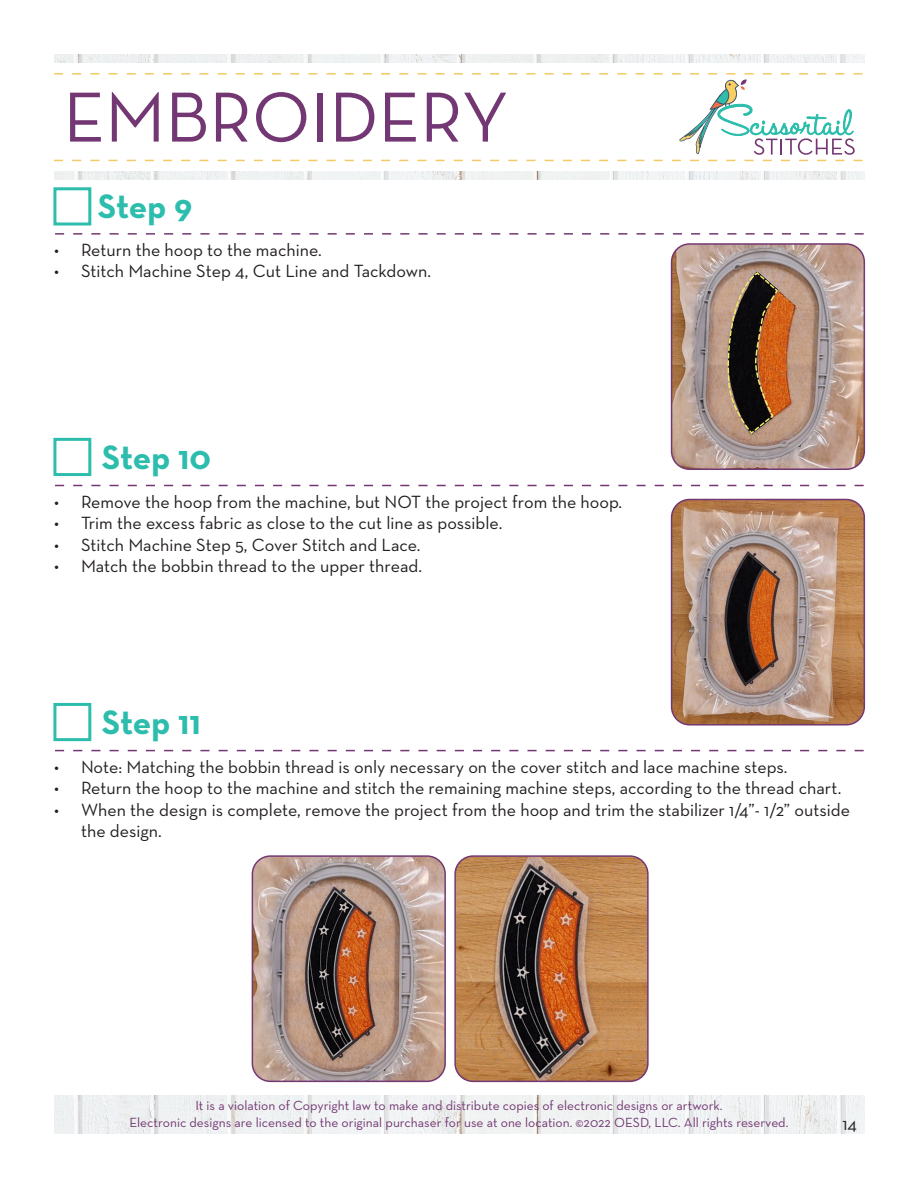
<style>
.page{position:relative;width:918px;height:1188px;background:#fff}
.page>*{position:absolute;margin:0;border:0;box-sizing:border-box;transform-origin:0 0}
.t1{font:72px "Neutra Text";color:#733873}
.t2{font:700 34.5px "Neutra Text";letter-spacing:-.01em;color:#2dbdad}
.t3{font:18px/21.6px "Neutra Text";color:#231f20}
.t4{font:13.5px "Neutra Text";color:#733873}
</style>
<div class="page">
<img style="left:54px;top:1096px;width:810px;height:38px">
<img style="left:54px;top:54px;width:810px;height:126px">
<div style="left:29px;top:63px;width:863px;height:108px;background:#fff"></div>
<svg style="left:54px;top:73px;width:809px;height:88px"></svg>
<svg style="left:55px;top:233px;width:809px;height:2px"></svg>
<img style="left:672px;top:246px;width:192px;height:223px">
<div style="left:671px;top:243px;width:194px;height:227px;border:2px solid #733873;border-radius:18px"></div>
<svg style="left:55px;top:485px;width:809px;height:1px"></svg>
<img style="left:672px;top:500px;width:192px;height:223px">
<div style="left:671px;top:499px;width:194px;height:227px;border:2px solid #733873;border-radius:18px"></div>
<svg style="left:55px;top:750px;width:809px;height:1px"></svg>
<img style="left:252px;top:858px;width:193px;height:223px">
<div style="left:252px;top:855px;width:194px;height:227px;border:2px solid #733873;border-radius:18px"></div>
<div style="left:53px;top:187px;width:38px;height:39px;border:3px solid #2dbdad"></div>
<div style="left:53px;top:438px;width:38px;height:38px;border:3px solid #2dbdad"></div>
<div style="left:53px;top:703px;width:38px;height:38px;border:3px solid #2dbdad"></div>
<img style="left:457px;top:858px;width:189px;height:223px">
<div style="left:454px;top:855px;width:195px;height:227px;border:2px solid #733873;border-radius:18px"></div>
<svg style="left:727px;top:271px;width:52px;height:164px;background:#6c4a32"></svg>
<p class="t1" style="left:63px;top:73px;width:447px">EMBROIDERY</p>
<p class="t2" style="left:98px;top:185px;width:96px">Step 9</p>
<p class="t3" style="left:54px;top:239px;width:269px">• Return the hoop to the machine.</p>
<p class="t3" style="left:54px;top:260px;width:379px">• Stitch Machine Step 4, Cut Line and Tackdown.</p>
<p class="t2" style="left:102px;top:435px;width:111px">Step 10</p>
<p class="t3" style="left:54px;top:490px;width:570px">• Remove the hoop from the machine, but NOT the project from the hoop.</p>
<p class="t3" style="left:54px;top:512px;width:450px">• Trim the excess fabric as close to the cut line as possible.</p>
<p class="t3" style="left:54px;top:534px;width:368px">• Stitch Machine Step 5, Cover Stitch and Lace.</p>
<p class="t3" style="left:54px;top:555px;width:370px">• Match the bobbin thread to the upper thread.</p>
<p class="t2" style="left:102px;top:701px;width:101px">Step 11</p>
<p class="t3" style="left:54px;top:755px;width:735px">• Note: Matching the bobbin thread is only necessary on the cover stitch and lace machine steps.</p>
<p class="t3" style="left:54px;top:777px;width:789px">• Return the hoop to the machine and stitch the remaining machine steps, according to the thread chart.</p>
<p class="t3" style="left:81px;top:799px;width:771px;text-indent:-27px">• When the design is complete, remove the project from the hoop and trim the stabilizer 1/4”- 1/2” outside the design.</p>
<p class="t4" style="left:195px;top:1098px;width:529px">It is a violation of Copyright law to make and distribute copies of electronic designs or artwork.</p>
<p class="t4" style="left:130px;top:1114px;width:660px">Electronic designs are licensed to the original purchaser for use at one location. ©2022 OESD, LLC. All rights reserved.</p>
<p class="t3" style="left:842px;top:1113px;width:16px">14</p>
</div>
